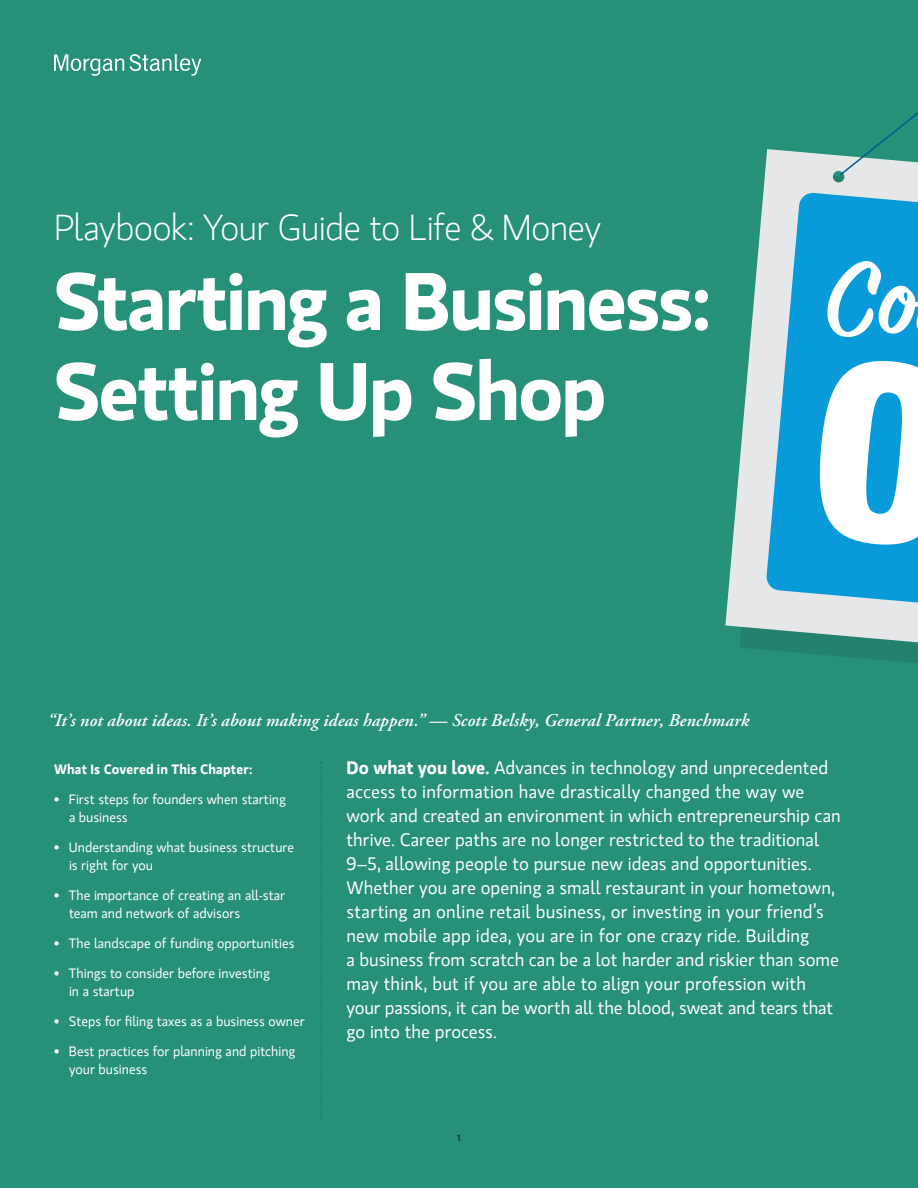
<style>
.page{position:relative;width:918px;height:1188px;background:#269078}
.page>*{position:absolute;margin:0;border:0;box-sizing:border-box;transform-origin:0 0}
.Chapter_Headings__MS{font:700 81px/90px "MS Gloriola II Std";letter-spacing:-.03em;color:#fff}
.t1{font:300 36px "MS Gloriola II Std";letter-spacing:-.025em;color:#fff}
.Chapter_Opening_Body{font:18px/24px "MS Gloriola II Std";color:#fff}
.Chapter_Opening_Quot{font:italic 600 18px "Adobe Garamond Pro";letter-spacing:.005em;color:#fff}
.Chapter_Opening_List{font:13.5px/18px "MS Gloriola II Std";color:#fff}
.t2{font:700 13.5px "MS Gloriola II Std";letter-spacing:.01em;color:#fff}
.t3{font:700 9px "MS Gloriola II Std";color:#1c3362}
.s1{font-weight:700}
</style>
<div class="page">
<svg style="left:725px;top:149px;width:193px;height:514px"></svg>
<svg style="left:766px;top:192px;width:152px;height:451px;background:#4fb1db"></svg>
<svg style="left:819px;top:360px;width:99px;height:185px;background:#b2dff3"></svg>
<svg style="left:825px;top:261px;width:93px;height:76px;background:#5ebde6"></svg>
<svg style="left:839px;top:112px;width:79px;height:112px"></svg>
<svg style="left:321px;top:762px;width:1px;height:357px"></svg>
<svg style="left:54px;top:54px;width:147px;height:22px"></svg>
<p class="t1" style="left:54px;top:204px;width:549px">Playbook: Your Guide to Life &amp; Money</p>
<p class="Chapter_Headings__MS" style="left:54px;top:253px;width:659px">Starting a Business:<br>Setting Up Shop</p>
<p class="Chapter_Opening_Quot" style="left:47px;top:710px;width:703px">“It’s not about ideas. It’s about making ideas happen.” — Scott Belsky, General Partner, Benchmark</p>
<p class="Chapter_Opening_Body" style="left:346px;top:755px;width:496px"><span class="s1">Do what you love.</span> Advances in technology and unprecedented access to information have drastically changed the way we work and created an environment in which entrepreneurship can thrive. Career paths are no longer restricted to the traditional 9–5, allowing people to pursue new ideas and opportunities.<br>Whether you are opening a small restaurant in your hometown, starting an online retail business, or investing in your friend’s new mobile app idea, you are in for one crazy ride. Building<br>a business from scratch can be a lot harder and riskier than some may think, but if you are able to align your profession with your passions, it can be worth all the blood, sweat and tears that go into the process.</p>
<p class="t2" style="left:54px;top:760px;width:200px">What Is Covered in This Chapter:</p>
<p class="Chapter_Opening_List" style="left:69px;top:790px;width:219px;text-indent:-15px">• First steps for founders when starting a business</p>
<p class="Chapter_Opening_List" style="left:69px;top:838px;width:227px;text-indent:-15px">• Understanding what business structure is right for you</p>
<p class="Chapter_Opening_List" style="left:69px;top:886px;width:218px;text-indent:-15px">• The importance of creating an all-star team and network of advisors</p>
<p class="Chapter_Opening_List" style="left:54px;top:934px;width:242px">• The landscape of funding opportunities</p>
<p class="Chapter_Opening_List" style="left:69px;top:964px;width:202px;text-indent:-15px">• Things to consider before investing in a startup</p>
<p class="Chapter_Opening_List" style="left:54px;top:1012px;width:252px">• Steps for filing taxes as a business owner</p>
<p class="Chapter_Opening_List" style="left:69px;top:1042px;width:228px;text-indent:-15px">• Best practices for planning and pitching your business</p>
<p class="t3" style="left:457px;top:1131px;width:5px">1</p>
</div>
